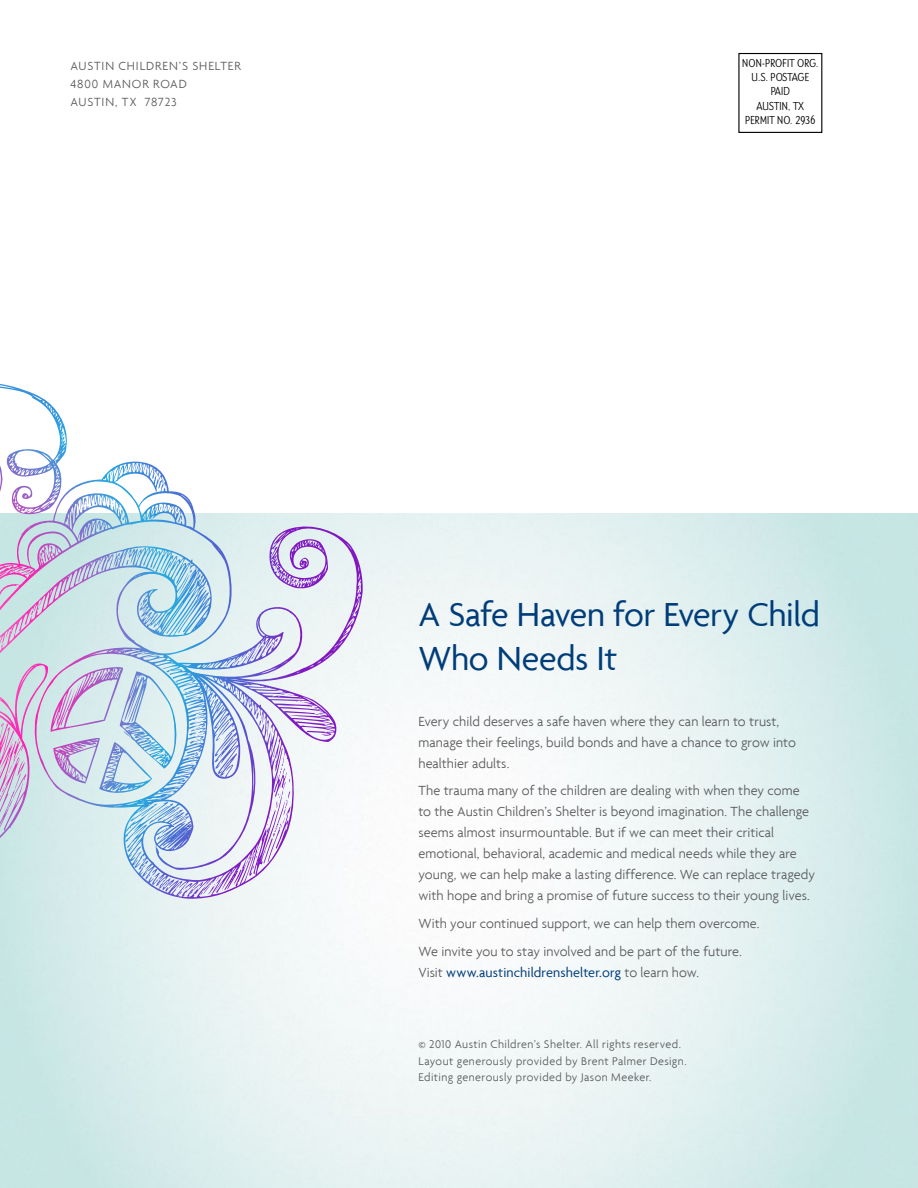
<style>
.page{position:relative;width:918px;height:1188px;background:#fff}
.page>*{position:absolute;margin:0;border:0;box-sizing:border-box;transform-origin:0 0}
.t1{font:36px/43.2px "Agenda";letter-spacing:-.01em;color:#003d79}
.t2{font:300 14.25px/21px "Agenda";letter-spacing:.005em;color:#58595b}
.t3{font:14.25px "Agenda";letter-spacing:.01em;color:#003d79}
.t4{font:300 12.75px/18px "Agenda";letter-spacing:.065em;color:#58595b}
.t5{font:300 12px/16.5px "Agenda";letter-spacing:.035em;color:#58595b}
.t6{font:12px/14.4px "Dundee Light Cond";letter-spacing:.005em;color:#000;text-align:center}
.s1{font-weight:300;color:#58595b}
</style>
<div class="page">
<img style="left:0;top:513px;width:918px;height:675px">
<div style="left:738px;top:53px;width:84px;height:80px;border:1px solid #000"></div>
<svg style="left:0;top:384px;width:71px;height:132px"></svg>
<p class="t4" style="left:70px;top:56px;width:172px">AUSTIN CHILDREN’S SHELTER<br>4800 MANOR ROAD<br>AUSTIN, TX 78723</p>
<p class="t6" style="left:742px;top:55px;width:78px">NON-PROFIT ORG.<br>U.S. POSTAGE<br>PAID<br>AUSTIN, TX<br>PERMIT NO. 2936</p>
<h1 class="t1" style="left:418px;top:593px;width:403px">A Safe Haven for Every Child<br>Who Needs It</h1>
<p class="t2" style="left:418px;top:710px;width:379px">Every child deserves a safe haven where they can learn to trust, manage their feelings, build bonds and have a chance to grow into healthier adults.</p>
<p class="t2" style="left:418px;top:780px;width:398px">The trauma many of the children are dealing with when they come to the Austin Children’s Shelter is beyond imagination. The challenge seems almost insurmountable. But if we can meet their critical emotional, behavioral, academic and medical needs while they are young, we can help make a lasting difference. We can replace tragedy with hope and bring a promise of future success to their young lives.</p>
<p class="t2" style="left:418px;top:910px;width:342px;line-height:27.8px">With your continued support, we can help them overcome.<br>We invite you to stay involved and be part of the future.</p>
<p class="t3" style="left:418px;top:964px;width:282px"><span class="s1">Visit</span> www.austinchildrenshelter.org <span class="s1">to learn how.</span></p>
<p class="t5" style="left:418px;top:1036px;width:270px">© 2010 Austin Children’s Shelter. All rights reserved.<br>Layout generously provided by Brent Palmer Design.<br>Editing generously provided by Jason Meeker.</p>
</div>
